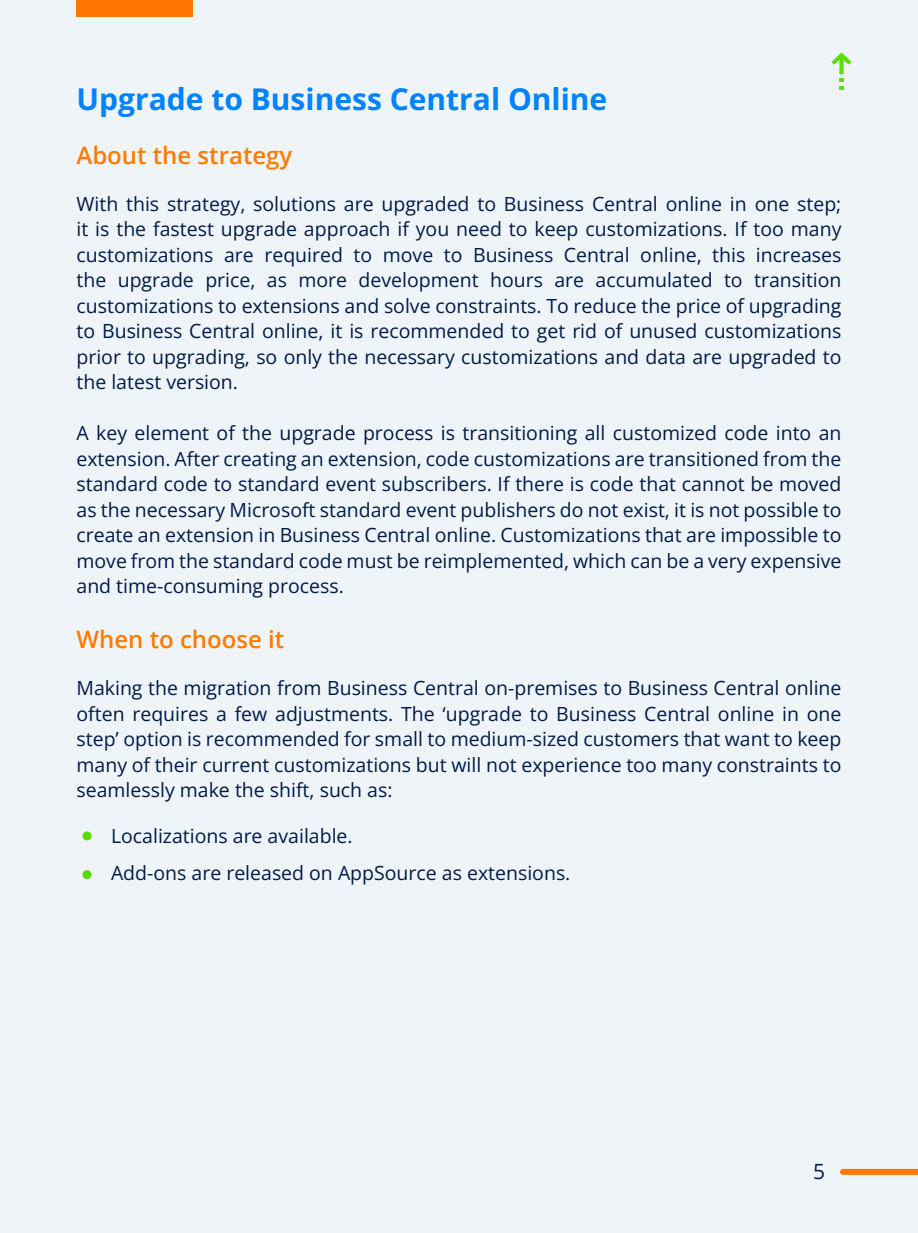
<style>
.page{position:relative;width:918px;height:1233px;background:#eff4f9}
.page>*{position:absolute;margin:0;border:0;box-sizing:border-box;transform-origin:0 0}
.t1{font:700 30px "Open Sans";color:#0083ff}
.t2{font:600 24px "Open Sans";color:#ff7b00}
.t3{font:21px "Open Sans";color:#001b47}
.t4{font:19.5px/25.5px "Open Sans";color:#001b47;text-align:justify}
</style>
<div class="page">
<div style="left:76px;top:0;width:117px;height:16px;background:#ff7600"></div>
<div style="left:843px;top:1169px;width:75px;height:6px;background:#ff7600"></div>
<div style="left:82px;top:831px;width:10px;height:9px;background:#57da00;border-radius:50%"></div>
<div style="left:82px;top:870px;width:10px;height:9px;background:#57da00;border-radius:50%"></div>
<svg style="left:831px;top:52px;width:21px;height:38px"></svg>
<h1 class="t1" style="left:76px;top:79px;width:532px">Upgrade to Business Central Online</h1>
<p class="t2" style="left:76px;top:139px;width:217px">About the strategy</p>
<p class="t4" style="left:76px;top:190px;width:767px">With this strategy, solutions are upgraded to Business Central online in one step; it is the fastest upgrade approach if you need to keep customizations. If too many customizations are required to move to Business Central online, this increases the upgrade price, as more development hours are accumulated to transition customizations to extensions and solve constraints. To reduce the price of upgrading to Business Central online, it is recommended to get rid of unused customizations prior to upgrading, so only the necessary customizations and data are upgraded to the latest version.</p>
<p class="t4" style="left:76px;top:420px;width:767px">A key element of the upgrade process is transitioning all customized code into an extension. After creating an extension, code customizations are transitioned from the standard code to standard event subscribers. If there is code that cannot be moved as the necessary Microsoft standard event publishers do not exist, it is not possible to create an extension in Business Central online. Customizations that are impossible to move from the standard code must be reimplemented, which can be a very expensive and time-consuming process.</p>
<p class="t2" style="left:76px;top:623px;width:209px">When to choose it</p>
<p class="t4" style="left:76px;top:675px;width:767px">Making the migration from Business Central on-premises to Business Central online often requires a few adjustments. The ‘upgrade to Business Central online in one step’ option is recommended for small to medium-sized customers that want to keep many of their current customizations but will not experience too many constraints to seamlessly make the shift, such as:</p>
<p class="t4" style="left:111px;top:817px;width:461px;line-height:37.5px">Localizations are available.<br>Add-ons are released on AppSource as extensions.</p>
<p class="t3" style="left:813px;top:1157px;width:14px">5</p>
</div>
